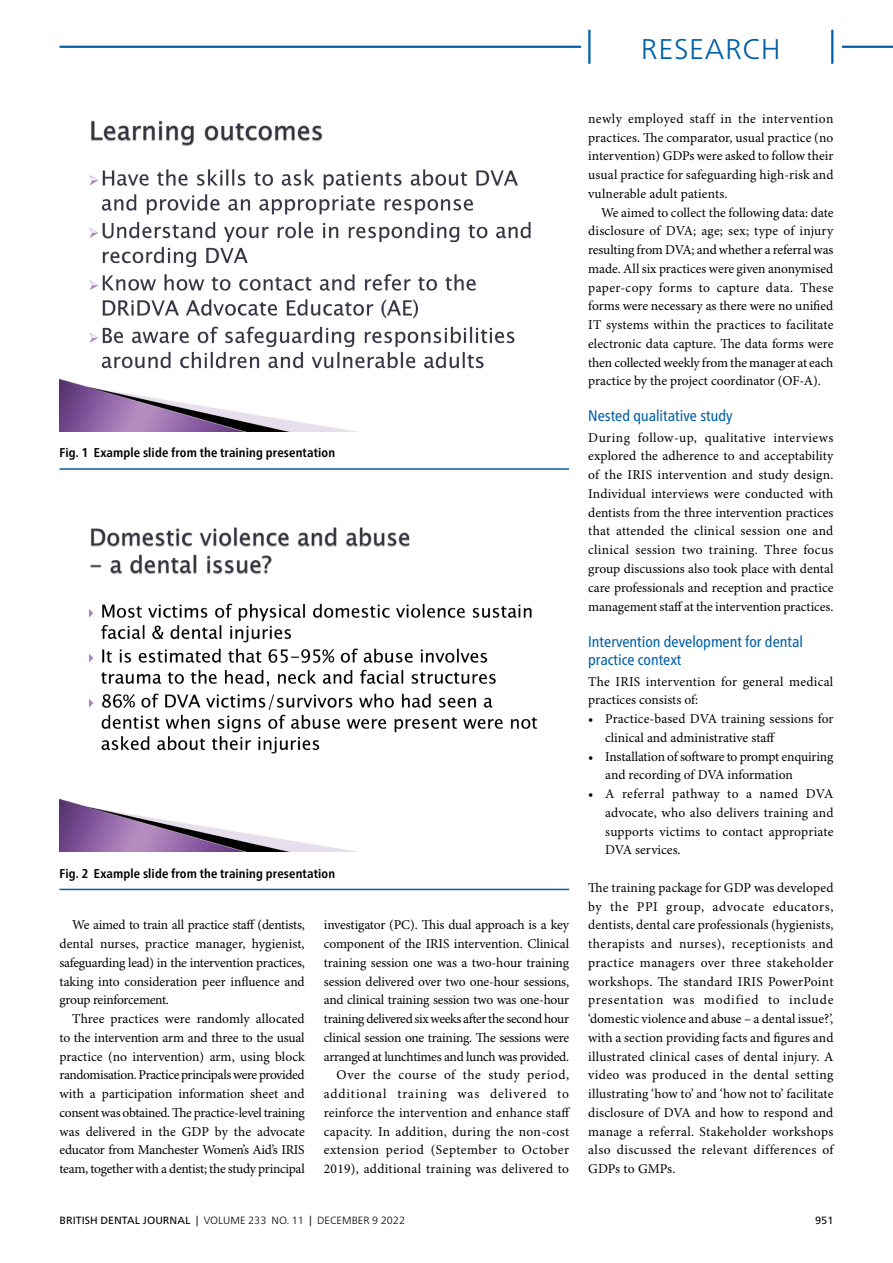
<style>
.page{position:relative;width:893px;height:1263px;background:#fff}
.page>*{position:absolute;margin:0;border:0;box-sizing:border-box;transform-origin:0 0}
.t1{font:300 28.5px "Frutiger Neue LT Pro";letter-spacing:.025em;color:#0060a8}
.SectionHeading_2_MSS{font:condensed 15.3px/18.8px "Frutiger Neue LT Pro";color:#0060a8}
.Para_9pt_justified{font:13.5px/18.8px "Minion Pro";letter-spacing:-.01em;color:#000;text-align:justify}
.Para_9pt_justified_1{font:13.5px/18.8px "Minion Pro";color:#000;text-align:justify}
.Image_Caption_MSS{font:700 condensed 12.75px "Frutiger Neue LT Pro";letter-spacing:.01em;color:#000}
.t2{font:10.5px "Frutiger Neue LT Pro";letter-spacing:.005em;color:#000}
.s1{font-family:"Frutiger Neue LT Pro Light 2"}
.s2{font-weight:300}
</style>
<div class="page">
<img style="left:60px;top:120px;width:471px;height:312px">
<hr style="left:60px;top:468px;width:509px;height:2px;background:#0060a8">
<img style="left:60px;top:527px;width:478px;height:324px">
<hr style="left:60px;top:889px;width:509px;height:1px;background:#0060a8">
<hr style="left:60px;top:46px;width:521px;height:2px;background:#0060a8">
<hr style="left:842px;top:46px;width:51px;height:2px;background:#0060a8">
<hr style="left:588px;top:30px;width:2px;height:34px;background:#0060a8">
<hr style="left:831px;top:30px;width:2px;height:34px;background:#0060a8">
<h1 class="t1" style="left:641px;top:32px;width:141px">RESEARCH</h1>
<p class="Image_Caption_MSS" style="left:60px;top:445px;width:277px">Fig. 1 Example slide from the training presentation</p>
<p class="Image_Caption_MSS" style="left:60px;top:866px;width:277px">Fig. 2 Example slide from the training presentation</p>
<p class="Para_9pt_justified" style="left:60px;top:916px;width:247px;text-indent:13px">We aimed to train all practice staff (dentists, dental nurses, practice manager, hygienist, safeguarding lead) in the intervention practices, taking into consideration peer influence and group reinforcement.</p>
<p class="Para_9pt_justified" style="left:60px;top:1010px;width:247px;text-indent:13px">Three practices were randomly allocated to the intervention arm and three to the usual practice (no intervention) arm, using block randomisation. Practice principals were provided with a participation information sheet and consent was obtained. The practice-level training was delivered in the GDP by the advocate educator from Manchester Women’s Aid’s IRIS team, together with a dentist; the study principal</p>
<p class="Para_9pt_justified" style="left:324px;top:916px;width:247px">investigator (PC). This dual approach is a key component of the IRIS intervention. Clinical training session one was a two-hour training session delivered over two one-hour sessions, and clinical training session two was one-hour training delivered six weeks after the second hour clinical session one training. The sessions were arranged at lunchtimes and lunch was provided.</p>
<p class="Para_9pt_justified" style="left:324px;top:1066px;width:248px;text-indent:13px">Over the course of the study period, additional training was delivered to reinforce the intervention and enhance staff capacity. In addition, during the non-cost extension period (September to October 2019), additional training was delivered to</p>
<p class="Para_9pt_justified" style="left:588px;top:110px;width:247px">newly employed staff in the intervention practices. The comparator, usual practice (no intervention) GDPs were asked to follow their usual practice for safeguarding high-risk and vulnerable adult patients.</p>
<p class="Para_9pt_justified" style="left:588px;top:204px;width:247px;text-indent:13px">We aimed to collect the following data: date disclosure of DVA; age; sex; type of injury resulting from DVA; and whether a referral was made. All six practices were given anonymised paper-copy forms to capture data. These forms were necessary as there were no unified IT systems within the practices to facilitate electronic data capture. The data forms were then collected weekly from the manager at each practice by the project coordinator (OF-A).</p>
<p class="SectionHeading_2_MSS" style="left:588px;top:407px;width:146px">Nested qualitative study</p>
<p class="Para_9pt_justified_1" style="left:588px;top:429px;width:247px">During follow-up, qualitative interviews explored the adherence to and acceptability of the IRIS intervention and study design.<br>Individual interviews were conducted with dentists from the three intervention practices that attended the clinical session one and clinical session two training. Three focus group discussions also took place with dental care professionals and reception and practice management staff at the intervention practices.</p>
<p class="SectionHeading_2_MSS" style="left:588px;top:632px;width:216px">Intervention development for dental practice context</p>
<p class="Para_9pt_justified_1" style="left:588px;top:672px;width:247px">The IRIS intervention for general medical practices consists of:</p>
<p class="Para_9pt_justified_1" style="left:605px;top:710px;width:230px;text-indent:-17px">• Practice-based DVA training sessions for clinical and administrative staff</p>
<p class="Para_9pt_justified_1" style="left:605px;top:747px;width:230px;text-indent:-17px">• Installation of software to prompt enquiring and recording of DVA information</p>
<p class="Para_9pt_justified_1" style="left:605px;top:785px;width:230px;text-indent:-17px">• A referral pathway to a named DVA advocate, who also delivers training and supports victims to contact appropriate DVA services.</p>
<p class="Para_9pt_justified_1" style="left:588px;top:879px;width:247px">The training package for GDP was developed by the PPI group, advocate educators, dentists, dental care professionals (hygienists, therapists and nurses), receptionists and practice managers over three stakeholder workshops. The standard IRIS PowerPoint presentation was modified to include ‘domestic violence and abuse – a dental issue?’, with a section providing facts and figures and illustrated clinical cases of dental injury. A video was produced in the dental setting illustrating ‘how to’ and ‘how not to’ facilitate disclosure of DVA and how to respond and manage a referral. Stakeholder workshops also discussed the relevant differences of GDPs to GMPs.</p>
<p class="t2" style="left:60px;top:1214px;width:347px">BRITISH DENTAL JOURNAL | <span class="s1">VOLUME 233 NO. 11</span> | <span class="s2">DECEMBER 9 2022</span></p>
<p class="t2" style="left:815px;top:1214px;width:20px">951</p>
</div>
